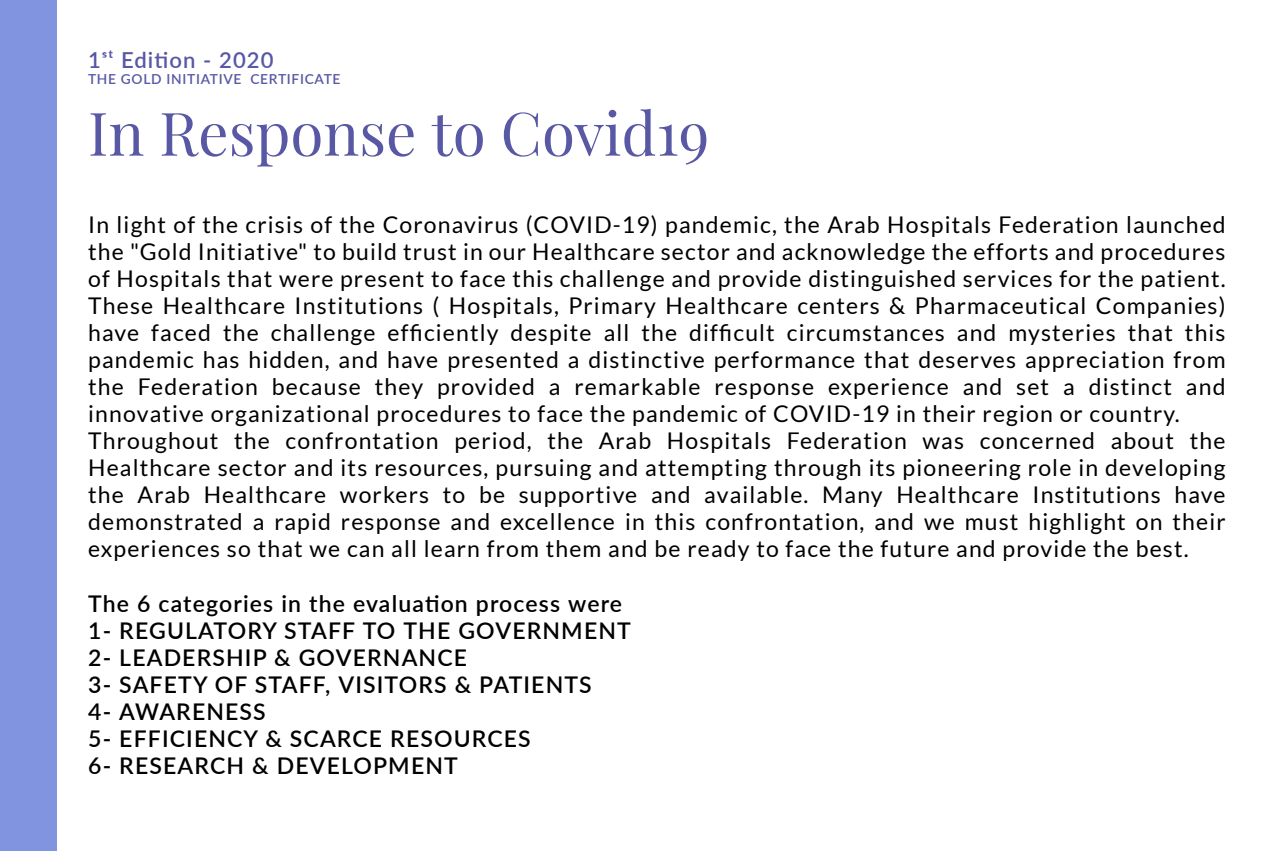
<style>
.page{position:relative;width:1276px;height:851px;background:#fff}
.page>*{position:absolute;margin:0;border:0;box-sizing:border-box;transform-origin:0 0}
.t1{font:60.1px "Playfair Display";color:#5858a5}
.t2{font:23px/27px "Lato";letter-spacing:.05em;color:#000}
.t3{font:600 23px/27px "Lato";letter-spacing:.05em;color:#000}
.t4{font:600 22px "Lato";letter-spacing:.05em;color:#5858a5}
.t5{font:600 13.8px "Lato";letter-spacing:.05em;color:#5858a5}
</style>
<div class="page">
<div style="left:0;top:1px;width:57px;height:849px;background:#8094e0"></div>
<p class="t4" style="left:88px;top:44px;width:187px">1ˢᵗ Edition - 2020</p>
<p class="t5" style="left:88px;top:69px;width:254px">THE GOLD INITIATIVE CERTIFICATE</p>
<h1 class="t1" style="left:88px;top:86px;width:623px">In Response to Covid19</h1>
<p class="t2" style="left:88px;top:211px;width:1139px">In light of the crisis of the Coronavirus (COVID-19) pandemic, the Arab Hospitals Federation launched the "Gold Initiative" to build trust in our Healthcare sector and acknowledge the efforts and procedures of Hospitals that were present to face this challenge and provide distinguished services for the patient.<br>These Healthcare Institutions ( Hospitals, Primary Healthcare centers &amp; Pharmaceutical Companies) have faced the challenge efficiently despite all the difficult circumstances and mysteries that this pandemic has hidden, and have presented a distinctive performance that deserves appreciation from the Federation because they provided a remarkable response experience and set a distinct and innovative organizational procedures to face the pandemic of COVID-19 in their region or country.<br>Throughout the confrontation period, the Arab Hospitals Federation was concerned about the Healthcare sector and its resources, pursuing and attempting through its pioneering role in developing the Arab Healthcare workers to be supportive and available. Many Healthcare Institutions have demonstrated a rapid response and excellence in this confrontation, and we must highlight on their experiences so that we can all learn from them and be ready to face the future and provide the best.</p>
<p class="t3" style="left:88px;top:588px;width:544px">The 6 categories in the evaluation process were<br>1- REGULATORY STAFF TO THE GOVERNMENT<br>2- LEADERSHIP &amp; GOVERNANCE<br>3- SAFETY OF STAFF, VISITORS &amp; PATIENTS<br>4- AWARENESS<br>5- EFFICIENCY &amp; SCARCE RESOURCES<br>6- RESEARCH &amp; DEVELOPMENT</p>
</div>
